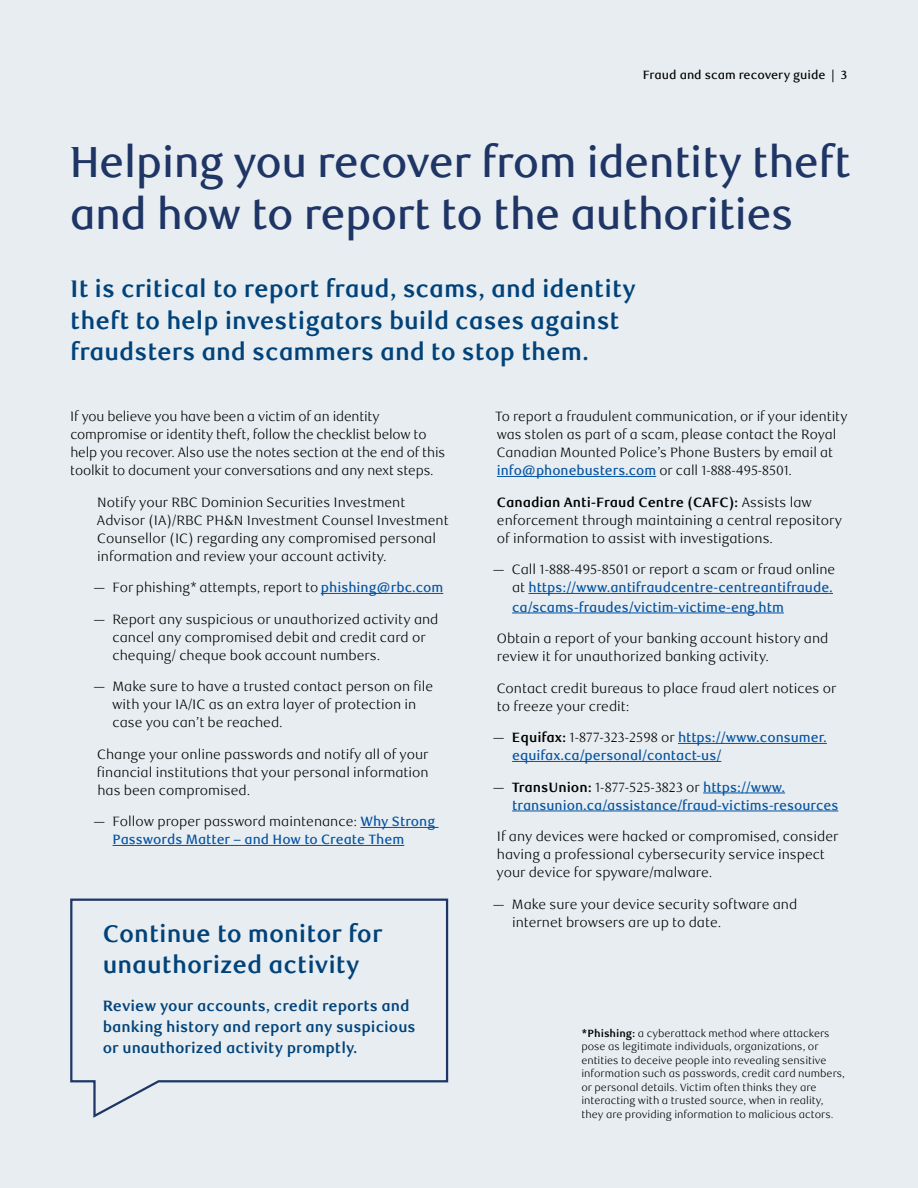
<style>
.page{position:relative;width:918px;height:1188px;background:#e7edf0}
.page>*{position:absolute;margin:0;border:0;box-sizing:border-box;transform-origin:0 0}
.t1{font:500 43.5px/52.2px "RBC Display";color:#1e3565}
.t2{font:700 24px/31.5px "RBC Text";color:#00427a}
.t3{font:700 15px/21px "RBC Text";color:#00427a}
.t4{font:300 13.5px/18px "RBC Text";color:#000}
.t5{font:500 13.5px/18px "RBC Text";color:#0453a3}
.t6{font:500 12px "RBC Text";color:#000}
.t7{font:300 10.5px/13.5px "RBC Text";color:#000}
.s1{font-weight:500;color:#0453a3}
.s2{font-weight:300;color:#000}
.s3{font-weight:700}
.s4{font-weight:700;color:#000}
</style>
<div class="page">
<hr style="left:321px;top:593px;width:122px;height:1px;background:#0453a3">
<hr style="left:360px;top:827px;width:79px;height:1px;background:#0453a3">
<hr style="left:113px;top:845px;width:291px;height:1px;background:#0453a3">
<hr style="left:497px;top:476px;width:159px;height:1px;background:#0453a3">
<hr style="left:528px;top:593px;width:305px;height:1px;background:#0453a3">
<hr style="left:512px;top:613px;width:272px;height:1px;background:#0453a3">
<hr style="left:678px;top:743px;width:149px;height:1px;background:#0453a3">
<hr style="left:512px;top:761px;width:209px;height:1px;background:#0453a3">
<hr style="left:703px;top:793px;width:82px;height:1px;background:#0453a3">
<hr style="left:512px;top:811px;width:326px;height:1px;background:#0453a3">
<svg style="left:70px;top:898px;width:379px;height:220px"></svg>
<p class="t6" style="left:643px;top:68px;width:206px">Fraud and scam recovery guide | 3</p>
<h1 class="t1" style="left:70px;top:137px;width:782px">Helping you recover from identity theft and how to report to the authorities</h1>
<h2 class="t2" style="left:70px;top:274px;width:567px">It is critical to report fraud, scams, and identity theft to help investigators build cases against fraudsters and scammers and to stop them.</h2>
<p class="t4" style="left:70px;top:408px;width:377px">If you believe you have been a victim of an identity compromise or identity theft, follow the checklist below to help you recover. Also use the notes section at the end of this toolkit to document your conversations and any next steps.</p>
<p class="t4" style="left:97px;top:493px;width:353px">Notify your RBC Dominion Securities Investment Advisor (IA)/RBC PH&amp;N Investment Counsel Investment Counsellor (IC) regarding any compromised personal information and review your account activity.</p>
<p class="t4" style="left:93px;top:579px;width:352px">— For phishing* attempts, report to <span class="s1">phishing@rbc.com</span></p>
<p class="t4" style="left:112px;top:610px;width:328px;text-indent:-20px">— Report any suspicious or unauthorized activity and cancel any compromised debit and credit card or chequing/ cheque book account numbers.</p>
<p class="t4" style="left:112px;top:678px;width:322px;text-indent:-19px">— Make sure to have a trusted contact person on file with your IA/IC as an extra layer of protection in case you can’t be reached.</p>
<p class="t4" style="left:97px;top:745px;width:333px;text-align:justify">Change your online passwords and notify all of your financial institutions that your personal information has been compromised.</p>
<p class="t5" style="left:113px;top:813px;width:324px;text-indent:-20px"><span class="s2">— Follow proper password maintenance:</span> Why Strong<br>Passwords Matter – and How to Create Them</p>
<h2 class="t2" style="left:103px;top:918px;width:281px">Continue to monitor for unauthorized activity</h2>
<p class="t3" style="left:103px;top:996px;width:314px">Review your accounts, credit reports and banking history and report any suspicious or unauthorized activity promptly.</p>
<p class="t4" style="left:495px;top:408px;width:354px">To report a fraudulent communication, or if your identity was stolen as part of a scam, please contact the Royal Canadian Mounted Police’s Phone Busters by email at <span class="s1">info@phonebusters.com</span> or call 1-888-495-8501.</p>
<p class="t4" style="left:497px;top:493px;width:347px"><span class="s3">Canadian Anti-Fraud Centre (CAFC):</span> Assists law enforcement through maintaining a central repository of information to assist with investigations.</p>
<p class="t4" style="left:492px;top:561px;width:345px;text-align:right">— Call 1-888-495-8501 or report a scam or fraud online at <span class="s1">https://www.antifraudcentre-centreantifraude.</span></p>
<p class="t5" style="left:512px;top:598px;width:273px">ca/scams-fraudes/victim-victime-eng.htm</p>
<p class="t4" style="left:497px;top:630px;width:333px">Obtain a report of your banking account history and review it for unauthorized banking activity.</p>
<p class="t4" style="left:497px;top:679px;width:341px">Contact credit bureaus to place fraud alert notices or to freeze your credit:</p>
<p class="t5" style="left:512px;top:729px;width:316px;text-indent:-20px"><span class="s2">—</span> <span class="s4">Equifax:</span> <span class="s2">1-877-323-2598 or</span> https://www.consumer. equifax.ca/personal/contact-us/</p>
<p class="t5" style="left:512px;top:778px;width:328px;text-indent:-20px"><span class="s2">—</span> <span class="s4">TransUnion:</span> <span class="s2">1-877-525-3823 or</span> https://www. transunion.ca/assistance/fraud-victims-resources</p>
<p class="t4" style="left:497px;top:828px;width:344px">If any devices were hacked or compromised, consider having a professional cybersecurity service inspect your device for spyware/malware.</p>
<p class="t4" style="left:512px;top:895px;width:287px;text-indent:-20px">— Make sure your device security software and internet browsers are up to date.</p>
<p class="t7" style="left:581px;top:1027px;width:265px"><span class="s3">*Phishing:</span> a cyberattack method where attackers pose as legitimate individuals, organizations, or entities to deceive people into revealing sensitive information such as passwords, credit card numbers, or personal details. Victim often thinks they are interacting with a trusted source, when in reality, they are providing information to malicious actors.</p>
</div>
